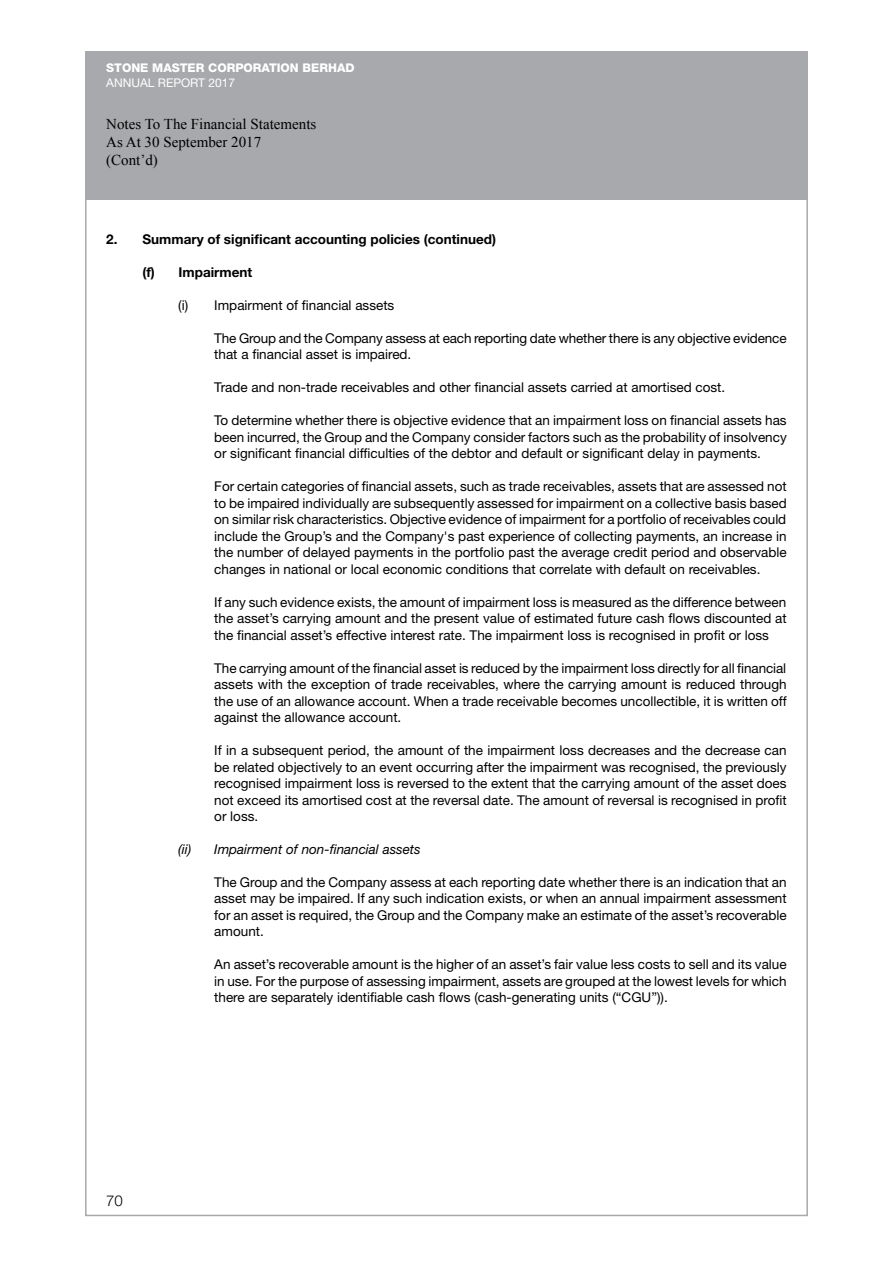
<style>
.page{position:relative;width:893px;height:1263px;background:#fff}
.page>*{position:absolute;margin:0;border:0;box-sizing:border-box;transform-origin:0 0}
.t1{font:15px/18px "Times New Roman";color:#000}
.t2{font:300 15px "Helvetica Neue LT Std";color:#000}
.t3{font:13.5px/16.5px "Helvetica Neue LT Std";color:#000;text-align:justify}
.t4{font:700 13.5px "Helvetica Neue LT Std";color:#000}
.t5{font:italic 13.5px "Helvetica Neue LT Std";color:#000}
.t6{font:800 12px "Helvetica Neue LT Std";color:#fff}
.t7{font:12px "Helvetica Neue LT Std";color:#fff}
</style>
<div class="page">
<div style="left:85px;top:51px;width:723px;height:149px;background:#a7a9ac"></div>
<p class="t6" style="left:106px;top:61px;width:250px">STONE MASTER CORPORATION BERHAD</p>
<p class="t7" style="left:106px;top:75px;width:130px">ANNUAL REPORT 2017</p>
<p class="t1" style="left:106px;top:115px;width:212px">Notes To The Financial Statements<br>As At 30 September 2017 (Cont’d)</p>
<p class="t4" style="left:106px;top:230px;width:391px">2. Summary of significant accounting policies (continued)</p>
<p class="t4" style="left:142px;top:263px;width:111px">(f) Impairment</p>
<p class="t3" style="left:178px;top:296px;width:218px">(i) Impairment of financial assets</p>
<p class="t3" style="left:214px;top:329px;width:574px">The Group and the Company assess at each reporting date whether there is any objective evidence that a financial asset is impaired.</p>
<p class="t3" style="left:214px;top:379px;width:512px">Trade and non-trade receivables and other financial assets carried at amortised cost.</p>
<p class="t3" style="left:214px;top:412px;width:574px">To determine whether there is objective evidence that an impairment loss on financial assets has been incurred, the Group and the Company consider factors such as the probability of insolvency or significant financial difficulties of the debtor and default or significant delay in payments.</p>
<p class="t3" style="left:214px;top:478px;width:574px">For certain categories of financial assets, such as trade receivables, assets that are assessed not to be impaired individually are subsequently assessed for impairment on a collective basis based on similar risk characteristics. Objective evidence of impairment for a portfolio of receivables could include the Group’s and the Company's past experience of collecting payments, an increase in the number of delayed payments in the portfolio past the average credit period and observable changes in national or local economic conditions that correlate with default on receivables.</p>
<p class="t3" style="left:214px;top:593px;width:574px">If any such evidence exists, the amount of impairment loss is measured as the difference between the asset’s carrying amount and the present value of estimated future cash flows discounted at the financial asset’s effective interest rate. The impairment loss is recognised in profit or loss</p>
<p class="t3" style="left:214px;top:659px;width:574px">The carrying amount of the financial asset is reduced by the impairment loss directly for all financial assets with the exception of trade receivables, where the carrying amount is reduced through the use of an allowance account. When a trade receivable becomes uncollectible, it is written off against the allowance account.</p>
<p class="t3" style="left:214px;top:742px;width:574px">If in a subsequent period, the amount of the impairment loss decreases and the decrease can be related objectively to an event occurring after the impairment was recognised, the previously recognised impairment loss is reversed to the extent that the carrying amount of the asset does not exceed its amortised cost at the reversal date. The amount of reversal is recognised in profit or loss.</p>
<p class="t5" style="left:178px;top:841px;width:244px">(ii) Impairment of non-financial assets</p>
<p class="t3" style="left:214px;top:874px;width:574px">The Group and the Company assess at each reporting date whether there is an indication that an asset may be impaired. If any such indication exists, or when an annual impairment assessment for an asset is required, the Group and the Company make an estimate of the asset’s recoverable amount.</p>
<p class="t3" style="left:214px;top:956px;width:574px">An asset’s recoverable amount is the higher of an asset’s fair value less costs to sell and its value in use. For the purpose of assessing impairment, assets are grouped at the lowest levels for which there are separately identifiable cash flows (cash-generating units (“CGU”)).</p>
<p class="t2" style="left:106px;top:1192px;width:18px">70</p>
</div>
